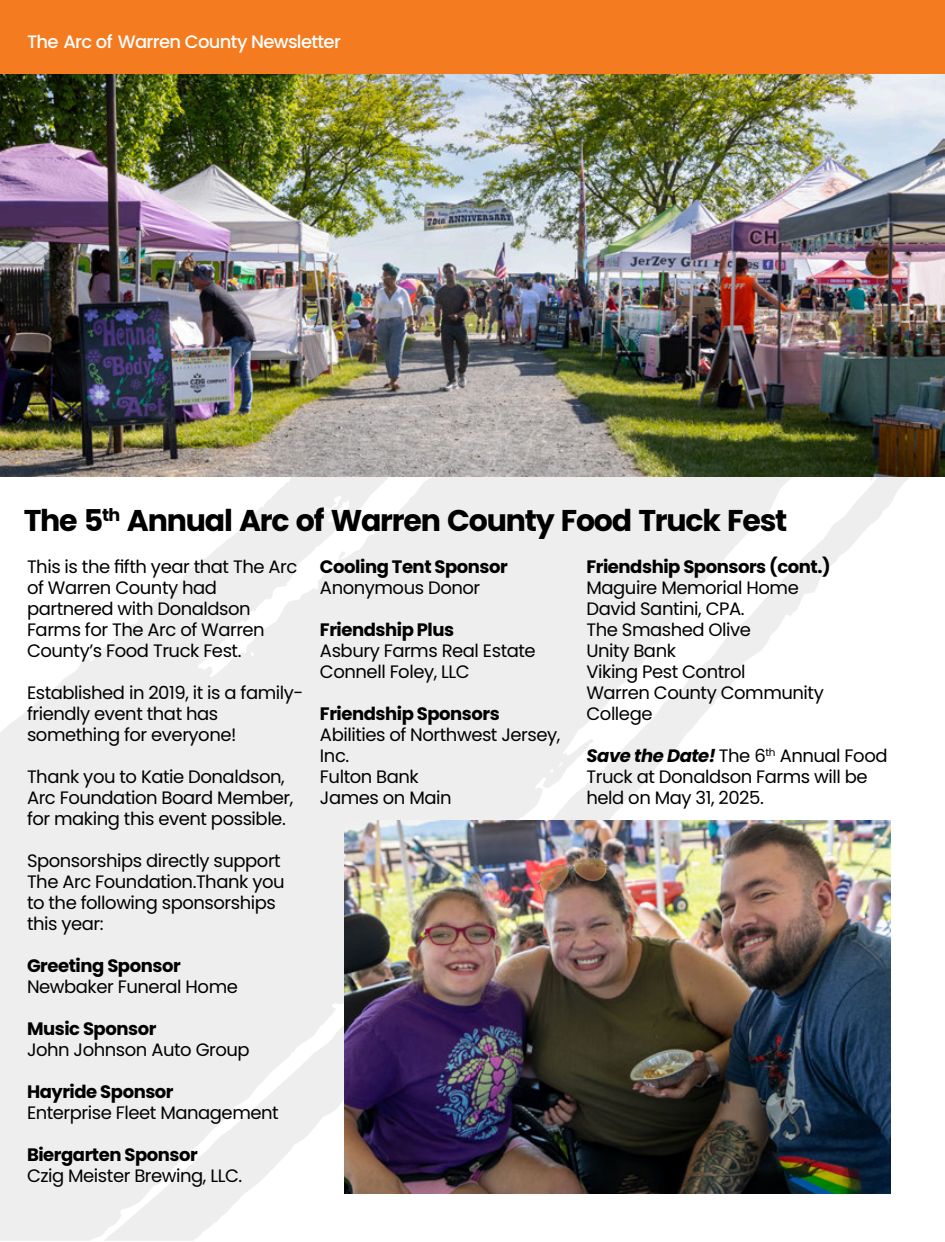
<style>
.page{position:relative;width:945px;height:1242px;background:#fff}
.page>*{position:absolute;margin:0;border:0;box-sizing:border-box;transform-origin:0 0}
.t1{font:700 30px "Poppins";letter-spacing:-.04em;color:#000}
.t2{font:18px "Poppins";letter-spacing:-.025em;color:#000}
.t3{font:700 18px "Poppins";letter-spacing:-.025em;color:#000}
.t4{font:500 18px "Poppins";letter-spacing:-.035em;color:#fff}
.t5{font:italic 700 18px "Poppins";letter-spacing:-.025em;color:#000}
.t6{font:700 17.55px "Poppins";color:#000}
.t7{font:10.5px "Poppins";color:#000}
.s1{font-weight:400;font-style:normal}
</style>
<div class="page">
<img style="left:0;top:476px;width:932px;height:765px">
<img style="left:0;top:74px;width:945px;height:402px">
<div style="left:0;top:0;width:945px;height:74px;background:#f47b20"></div>
<img style="left:344px;top:820px;width:547px;height:373px">
<p class="t4" style="left:27px;top:29px;width:315px">The Arc of Warren County Newsletter</p>
<p class="t1" style="left:24px;top:500px;width:81px">The 5</p>
<p class="t6" style="left:102px;top:503px;width:20px">th</p>
<p class="t1" style="left:127px;top:500px;width:662px">Annual Arc of Warren County Food Truck Fest</p>
<p class="t2" style="left:27px;top:554px;width:272px">This is the fifth year that The Arc</p>
<p class="t2" style="left:27px;top:575px;width:192px">of Warren County had</p>
<p class="t2" style="left:27px;top:596px;width:225px">partnered with Donaldson</p>
<p class="t2" style="left:27px;top:617px;width:239px">Farms for The Arc of Warren</p>
<p class="t2" style="left:27px;top:638px;width:216px">County’s Food Truck Fest.</p>
<p class="t2" style="left:27px;top:680px;width:278px">Established in 2019, it is a family-</p>
<p class="t2" style="left:27px;top:701px;width:193px">friendly event that has</p>
<p class="t2" style="left:27px;top:722px;width:211px">something for everyone!</p>
<p class="t2" style="left:27px;top:764px;width:259px">Thank you to Katie Donaldson,</p>
<p class="t2" style="left:27px;top:785px;width:268px">Arc Foundation Board Member,</p>
<p class="t2" style="left:27px;top:806px;width:260px">for making this event possible.</p>
<p class="t2" style="left:27px;top:848px;width:255px">Sponsorships directly support</p>
<p class="t2" style="left:27px;top:869px;width:259px">The Arc Foundation.Thank you</p>
<p class="t2" style="left:27px;top:890px;width:250px">to the following sponsorships</p>
<p class="t2" style="left:27px;top:911px;width:78px">this year:</p>
<p class="t3" style="left:27px;top:953px;width:155px">Greeting Sponsor</p>
<p class="t2" style="left:27px;top:974px;width:212px">Newbaker Funeral Home</p>
<p class="t3" style="left:27px;top:1016px;width:131px">Music Sponsor</p>
<p class="t2" style="left:27px;top:1037px;width:224px">John Johnson Auto Group</p>
<p class="t3" style="left:27px;top:1079px;width:148px">Hayride Sponsor</p>
<p class="t2" style="left:27px;top:1100px;width:253px">Enterprise Fleet Management</p>
<p class="t3" style="left:27px;top:1142px;width:172px">Biergarten Sponsor</p>
<p class="t2" style="left:27px;top:1163px;width:217px">Czig Meister Brewing, LLC.</p>
<p class="t3" style="left:586px;top:554px;width:246px">Friendship Sponsors (cont.)</p>
<p class="t2" style="left:586px;top:575px;width:214px">Maguire Memorial Home</p>
<p class="t2" style="left:586px;top:596px;width:160px">David Santini, CPA.</p>
<p class="t2" style="left:586px;top:617px;width:166px">The Smashed Olive</p>
<p class="t2" style="left:586px;top:638px;width:91px">Unity Bank</p>
<p class="t2" style="left:586px;top:659px;width:161px">Viking Pest Control</p>
<p class="t2" style="left:586px;top:680px;width:239px">Warren County Community</p>
<p class="t2" style="left:586px;top:701px;width:68px">College</p>
<p class="t5" style="left:586px;top:743px;width:181px">Save the Date! <span class="s1">The 6</span></p>
<p class="t7" style="left:765px;top:745px;width:12px">th</p>
<p class="t2" style="left:780px;top:743px;width:109px">Annual Food</p>
<p class="t2" style="left:586px;top:764px;width:283px">Truck at Donaldson Farms will be</p>
<p class="t2" style="left:586px;top:785px;width:179px">held on May 31, 2025.</p>
<p class="t3" style="left:320px;top:554px;width:189px">Cooling Tent Sponsor</p>
<p class="t2" style="left:320px;top:575px;width:162px">Anonymous Donor</p>
<p class="t3" style="left:320px;top:617px;width:136px">Friendship Plus</p>
<p class="t2" style="left:320px;top:638px;width:217px">Asbury Farms Real Estate</p>
<p class="t2" style="left:320px;top:659px;width:151px">Connell Foley, LLC</p>
<p class="t3" style="left:320px;top:701px;width:181px">Friendship Sponsors</p>
<p class="t2" style="left:320px;top:722px;width:242px">Abilities of Northwest Jersey,</p>
<p class="t2" style="left:320px;top:743px;width:31px">Inc.</p>
<p class="t2" style="left:320px;top:764px;width:100px">Fulton Bank</p>
<p class="t2" style="left:320px;top:785px;width:133px">James on Main</p>
</div>
